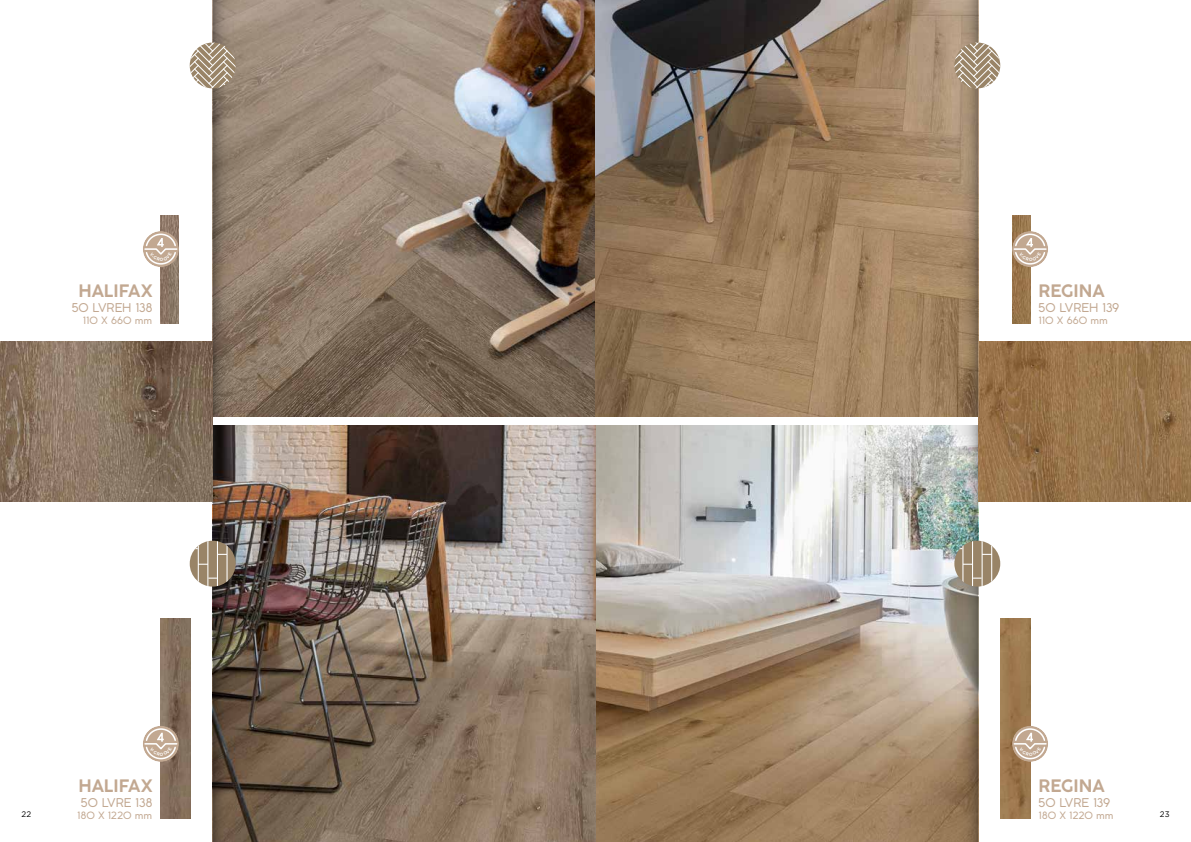
<style>
.page{position:relative;width:1191px;height:842px;background:#fff}
.page>*{position:absolute;margin:0;border:0;box-sizing:border-box;transform-origin:0 0}
.t1{font:700 17px "Coco Gothic";letter-spacing:.005em;color:#c2a891}
.t2{font:12px "Coco Gothic";letter-spacing:-.01em;color:#c2a891}
.t3{font:10px "Coco Gothic";letter-spacing:.005em;color:#c2a891}
.t4{font:8px "Gotham";color:#000}
</style>
<div class="page">
<img style="left:250px;top:425px;width:690px;height:417px">
<img style="left:250px;top:0;width:690px;height:417px">
<img style="left:0;top:341px;width:213px;height:161px">
<img style="left:978px;top:341px;width:213px;height:161px">
<img style="left:161px;top:619px;width:30px;height:199px">
<img style="left:161px;top:216px;width:18px;height:108px">
<img style="left:1000px;top:619px;width:30px;height:199px">
<img style="left:1012px;top:216px;width:18px;height:108px">
<svg style="left:213px;top:0;width:37px;height:417px;background:#8a7968"></svg>
<img style="left:213px;top:425px;width:37px;height:417px">
<svg style="left:940px;top:0;width:38px;height:417px;background:#a18669"></svg>
<img style="left:940px;top:425px;width:38px;height:417px">
<svg style="left:190px;top:541px;width:46px;height:46px;background:#a1927e"></svg>
<svg style="left:954px;top:541px;width:46px;height:46px;background:#ac9f8a"></svg>
<svg style="left:190px;top:43px;width:46px;height:45px;background:#b5a793"></svg>
<svg style="left:954px;top:43px;width:46px;height:45px;background:#b9a995"></svg>
<div style="left:143px;top:231px;width:36px;height:36px;background:#c2a891;border-radius:50%"></div>
<div style="left:143px;top:726px;width:36px;height:36px;background:#c2a891;border-radius:50%"></div>
<div style="left:1012px;top:231px;width:36px;height:36px;background:#c2a891;border-radius:50%"></div>
<div style="left:1012px;top:726px;width:36px;height:36px;background:#c2a891;border-radius:50%"></div>
<svg style="left:143px;top:233px;width:35px;height:32px"></svg>
<svg style="left:143px;top:727px;width:35px;height:33px"></svg>
<svg style="left:1012px;top:233px;width:35px;height:32px"></svg>
<svg style="left:1012px;top:727px;width:35px;height:33px"></svg>
<h1 class="t1" style="left:78px;top:278px;width:75px">HALIFAX</h1>
<p class="t2" style="left:72px;top:298px;width:82px">50 LVREH 138</p>
<p class="t3" style="left:83px;top:313px;width:71px">110 X 660 mm</p>
<h1 class="t1" style="left:1038px;top:278px;width:67px">REGINA</h1>
<p class="t2" style="left:1038px;top:298px;width:82px">50 LVREH 139</p>
<p class="t3" style="left:1038px;top:313px;width:71px">110 X 660 mm</p>
<h1 class="t1" style="left:1038px;top:773px;width:67px">REGINA</h1>
<p class="t2" style="left:1038px;top:793px;width:73px">50 LVRE 139</p>
<h1 class="t1" style="left:78px;top:773px;width:75px">HALIFAX</h1>
<p class="t2" style="left:81px;top:793px;width:73px">50 LVRE 138</p>
<p class="t3" style="left:77px;top:807px;width:77px">180 X 1220 mm</p>
<p class="t4" style="left:21px;top:809px;width:11px">22</p>
<p class="t3" style="left:1038px;top:807px;width:77px">180 X 1220 mm</p>
<p class="t4" style="left:1159px;top:809px;width:11px">23</p>
</div>
